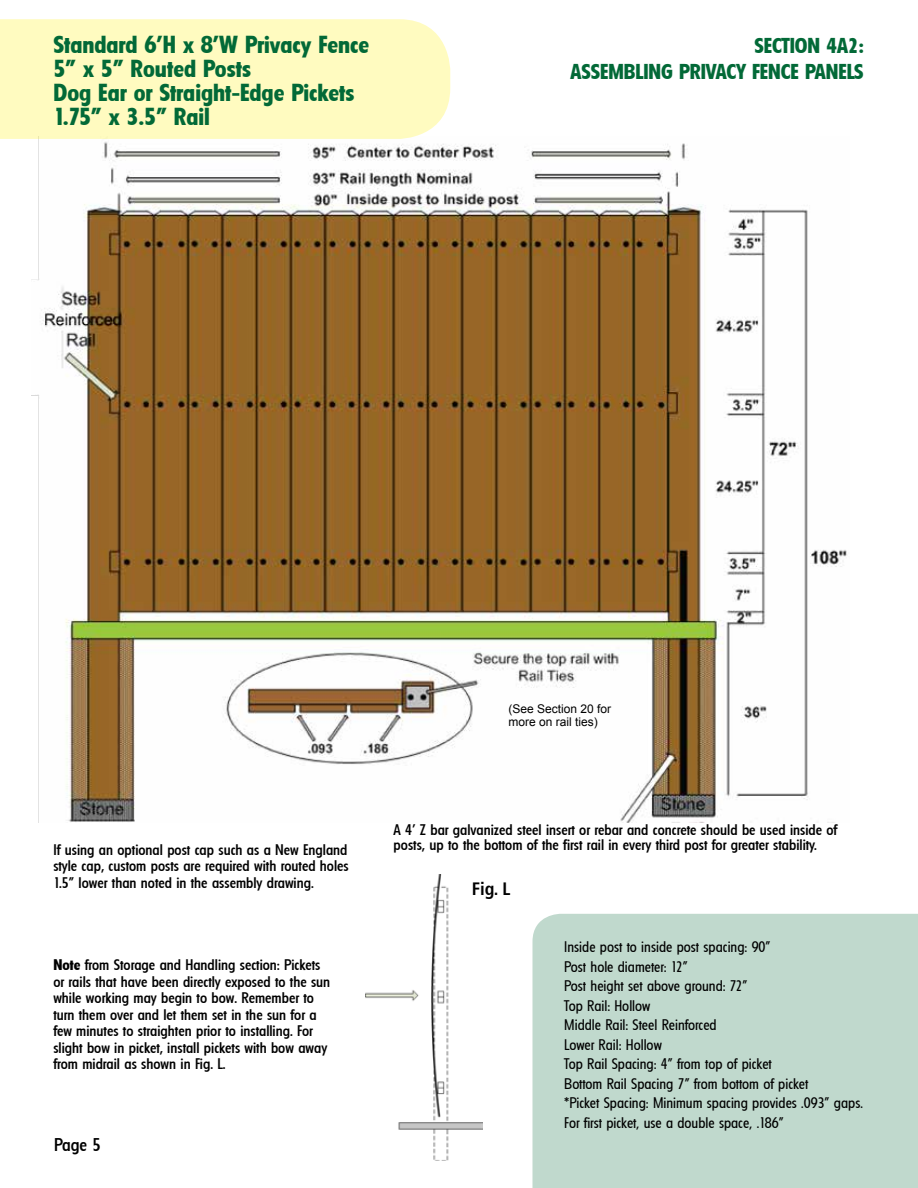
<style>
.page{position:relative;width:918px;height:1188px;background:#fff}
.page>*{position:absolute;margin:0;border:0;box-sizing:border-box;transform-origin:0 0}
.t1{font:700 24px/24px "Florida";color:#026937}
.t2{font:700 21px/25.2px "Florida";color:#026937;text-align:right}
.t3{font:500 18px "Florida";color:#000}
.t4{font:700 condensed 18px "Frutiger LT Std";color:#000}
.t5{font:500 15px/16.5px "Florida";color:#000}
.t6{font:15px/19.5px "Florida";color:#000}
.t7{font:12px/13.5px "Arial";color:#000}
.s1{font-weight:700}
</style>
<div class="page">
<img style="left:32px;top:139px;width:815px;height:683px">
<div style="left:533px;top:914px;width:385px;height:274px;background:#c0d9cd"></div>
<div style="left:0;top:19px;width:450px;height:120px;background:#fffbc0"></div>
<img style="left:365px;top:874px;width:117px;height:287px">
<h1 class="t1" style="left:53px;top:32px;width:317px">Standard 6’H x 8’W Privacy Fence<br>5” x 5” Routed Posts<br>Dog Ear or Straight-Edge Pickets<br>1.75” x 3.5” Rail</h1>
<h2 class="t2" style="left:570px;top:33px;width:295px">SECTION 4A2:<br>ASSEMBLING PRIVACY FENCE PANELS</h2>
<p class="t5" style="left:53px;top:841px;width:297px;text-align:justify">If using an optional post cap such as a New England style cap, custom posts are required with routed holes 1.5” lower than noted in the assembly drawing.</p>
<p class="t5" style="left:53px;top:957px;width:278px"><span class="s1">Note</span> from Storage and Handling section: Pickets or rails that have been directly exposed to the sun while working may begin to bow. Remember to turn them over and let them set in the sun for a few minutes to straighten prior to installing. For slight bow in picket, install pickets with bow away from midrail as shown in Fig. L.</p>
<p class="t3" style="left:54px;top:1134px;width:48px">Page 5</p>
<p class="t7" style="left:508px;top:702px;width:104px">(See Section 20 for more on rail ties)</p>
<p class="t5" style="left:394px;top:822px;width:445px;line-height:15px">A 4’ Z bar galvanized steel insert or rebar and concrete should be used inside of posts, up to the bottom of the first rail in every third post for greater stability.</p>
<p class="t4" style="left:472px;top:878px;width:40px">Fig. L</p>
<p class="t6" style="left:564px;top:937px;width:300px">Inside post to inside post spacing: 90”<br>Post hole diameter: 12”<br>Post height set above ground: 72”<br>Top Rail: Hollow<br>Middle Rail: Steel Reinforced<br>Lower Rail: Hollow<br>Top Rail Spacing: 4” from top of picket<br>Bottom Rail Spacing 7” from bottom of picket<br>*Picket Spacing: Minimum spacing provides .093” gaps.<br>For first picket, use a double space, .186”</p>
</div>
